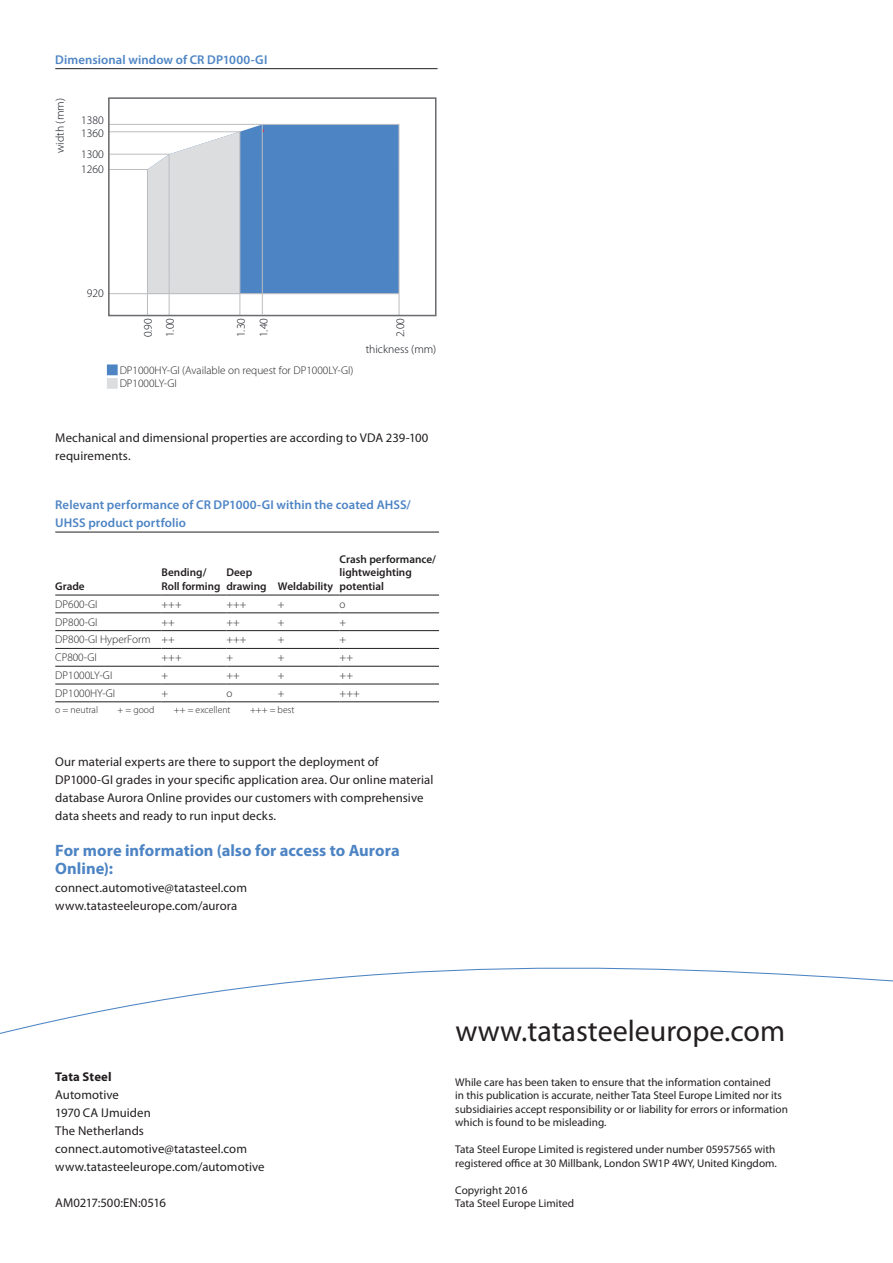
<style>
.page{position:relative;width:893px;height:1263px;background:#fff}
.page>*{position:absolute;margin:0;border:0;box-sizing:border-box;transform-origin:0 0}
.t1{font:30px "Myriad Pro";color:#231f20}
.Body_copy{font:700 16.5px/18px "Myriad Pro";color:#4d84c4}
.Body_copy-2{font:12.75px/18px "Myriad Pro";letter-spacing:.005em;color:#231f20}
.Tata_Table_Header_Te{font:600 12.75px/18px "Myriad Pro";letter-spacing:.01em;color:#4d84c4}
.Body_copy-3{font:700 12.75px "Myriad Pro";letter-spacing:.01em;color:#231f20}
.t2{font:300 11.55px/21.9px "Myriad Pro";color:#0a0d14}
.t3{font:11.25px/13.5px "Myriad Pro";color:#231f20}
.Tata_Table_Body{font:300 11.25px "Myriad Pro";color:#231f20}
.Tata_Table_Subhead{font:600 11.25px/13.5px "Myriad Pro";color:#231f20}
.Tata_Table_Body-2{font:300 9.75px "Myriad Pro";color:#231f20}
.s1{color:#4d84c4}
.s2{color:#dcdddf}
</style>
<div class="page">
<svg style="left:0;top:967px;width:893px;height:67px"></svg>
<hr style="left:55px;top:68px;width:383px;height:1px;background:#231f20">
<svg style="left:111px;top:124px;width:288px;height:189px"></svg>
<hr style="left:109px;top:293px;width:290px;height:1px;background:#bcbdc0">
<hr style="left:262px;top:124px;width:1px;height:190px;background:#bcbdc0">
<div style="left:108px;top:97px;width:329px;height:219px;border:2px solid #6c6d70"></div>
<div style="left:107px;top:364px;width:11px;height:11px;border:3px solid #4d84c4"></div>
<div style="left:107px;top:378px;width:11px;height:11px;border:3px solid #dcdddf"></div>
<hr style="left:55px;top:595px;width:107px;height:1px;background:#231f20">
<hr style="left:162px;top:595px;width:64px;height:1px;background:#231f20">
<hr style="left:226px;top:595px;width:52px;height:1px;background:#231f20">
<hr style="left:278px;top:595px;width:62px;height:1px;background:#231f20">
<hr style="left:340px;top:595px;width:99px;height:1px;background:#231f20">
<hr style="left:55px;top:613px;width:107px;height:1px;background:#231f20">
<hr style="left:162px;top:613px;width:64px;height:1px;background:#231f20">
<hr style="left:226px;top:613px;width:52px;height:1px;background:#231f20">
<hr style="left:278px;top:613px;width:62px;height:1px;background:#231f20">
<hr style="left:340px;top:613px;width:99px;height:1px;background:#231f20">
<hr style="left:55px;top:630px;width:107px;height:1px;background:#231f20">
<hr style="left:162px;top:630px;width:64px;height:1px;background:#231f20">
<hr style="left:226px;top:630px;width:52px;height:1px;background:#231f20">
<hr style="left:278px;top:630px;width:62px;height:1px;background:#231f20">
<hr style="left:340px;top:630px;width:99px;height:1px;background:#231f20">
<hr style="left:55px;top:648px;width:107px;height:1px;background:#231f20">
<hr style="left:162px;top:648px;width:64px;height:1px;background:#231f20">
<hr style="left:226px;top:648px;width:52px;height:1px;background:#231f20">
<hr style="left:278px;top:648px;width:62px;height:1px;background:#231f20">
<hr style="left:340px;top:648px;width:99px;height:1px;background:#231f20">
<hr style="left:55px;top:666px;width:107px;height:1px;background:#231f20">
<hr style="left:162px;top:666px;width:64px;height:1px;background:#231f20">
<hr style="left:226px;top:666px;width:52px;height:1px;background:#231f20">
<hr style="left:278px;top:666px;width:62px;height:1px;background:#231f20">
<hr style="left:340px;top:666px;width:99px;height:1px;background:#231f20">
<hr style="left:55px;top:684px;width:107px;height:1px;background:#231f20">
<hr style="left:162px;top:684px;width:64px;height:1px;background:#231f20">
<hr style="left:226px;top:684px;width:52px;height:1px;background:#231f20">
<hr style="left:278px;top:684px;width:62px;height:1px;background:#231f20">
<hr style="left:340px;top:684px;width:99px;height:1px;background:#231f20">
<hr style="left:55px;top:701px;width:107px;height:1px;background:#231f20">
<hr style="left:162px;top:701px;width:64px;height:1px;background:#231f20">
<hr style="left:226px;top:701px;width:52px;height:1px;background:#231f20">
<hr style="left:278px;top:701px;width:62px;height:1px;background:#231f20">
<hr style="left:340px;top:701px;width:99px;height:1px;background:#231f20">
<hr style="left:55px;top:532px;width:384px;height:1px;background:#231f20">
<p class="Tata_Table_Header_Te" style="left:55px;top:51px;width:214px">Dimensional window of CR DP1000-GI</p>
<p class="t2" style="left:49px;top:153px;width:56px;rotate:-90deg">width (mm)</p>
<p class="t2" style="left:81px;top:109px;width:24px">1380</p>
<p class="t2" style="left:81px;top:122px;width:24px">1360</p>
<p class="t2" style="left:81px;top:143px;width:24px">1300</p>
<p class="t2" style="left:81px;top:158px;width:24px">1260</p>
<p class="t2" style="left:87px;top:283px;width:18px">920</p>
<p class="t2" style="left:137px;top:337px;width:21px;rotate:-90deg">0.90<br>1.00</p>
<p class="t2" style="left:230px;top:337px;width:20px;line-height:22.5px;rotate:-90deg">1.30<br>1.40</p>
<p class="t2" style="left:390px;top:337px;width:20px;rotate:-90deg">2.00</p>
<p class="t2" style="left:366px;top:338px;width:72px">thickness (mm)</p>
<p class="Tata_Table_Body" style="left:108px;top:364px;width:247px"><span class="s1">■</span> DP1000HY-GI (Available on request for DP1000LY-GI)</p>
<p class="Tata_Table_Body" style="left:108px;top:377px;width:70px"><span class="s2">■</span> DP1000LY-GI</p>
<p class="Body_copy-2" style="left:55px;top:429px;width:375px">Mechanical and dimensional properties are according to VDA 239-100 requirements.</p>
<p class="Tata_Table_Header_Te" style="left:55px;top:496px;width:357px">Relevant performance of CR DP1000-GI within the coated AHSS/<br>UHSS product portfolio</p>
<p class="Tata_Table_Subhead" style="left:55px;top:580px;width:31px">Grade</p>
<p class="Tata_Table_Subhead" style="left:162px;top:566px;width:60px">Bending/<br>Roll forming</p>
<p class="Tata_Table_Subhead" style="left:226px;top:566px;width:42px">Deep drawing</p>
<p class="Tata_Table_Subhead" style="left:340px;top:553px;width:98px">Crash performance/ lightweighting potential</p>
<p class="Tata_Table_Subhead" style="left:278px;top:580px;width:57px">Weldability</p>
<p class="Tata_Table_Body" style="left:55px;top:598px;width:44px">DP600-GI</p>
<p class="Tata_Table_Body" style="left:162px;top:598px;width:22px">+++</p>
<p class="Tata_Table_Body" style="left:226px;top:598px;width:22px">+++</p>
<p class="Tata_Table_Body" style="left:278px;top:598px;width:8px">+</p>
<p class="Tata_Table_Body" style="left:340px;top:598px;width:7px">o</p>
<p class="Tata_Table_Body" style="left:55px;top:616px;width:44px">DP800-GI</p>
<p class="Tata_Table_Body" style="left:162px;top:616px;width:15px">++</p>
<p class="Tata_Table_Body" style="left:226px;top:616px;width:15px">++</p>
<p class="Tata_Table_Body" style="left:278px;top:616px;width:8px">+</p>
<p class="Tata_Table_Body" style="left:340px;top:616px;width:8px">+</p>
<p class="Tata_Table_Body" style="left:55px;top:633px;width:97px">DP800-GI HyperForm</p>
<p class="Tata_Table_Body" style="left:162px;top:633px;width:15px">++</p>
<p class="Tata_Table_Body" style="left:226px;top:633px;width:22px">+++</p>
<p class="Tata_Table_Body" style="left:278px;top:633px;width:8px">+</p>
<p class="Tata_Table_Body" style="left:340px;top:633px;width:8px">+</p>
<p class="Tata_Table_Body" style="left:55px;top:651px;width:43px">CP800-GI</p>
<p class="Tata_Table_Body" style="left:162px;top:651px;width:22px">+++</p>
<p class="Tata_Table_Body" style="left:226px;top:651px;width:8px">+</p>
<p class="Tata_Table_Body" style="left:278px;top:651px;width:8px">+</p>
<p class="Tata_Table_Body" style="left:340px;top:651px;width:15px">++</p>
<p class="Tata_Table_Body" style="left:55px;top:669px;width:59px">DP1000LY-GI</p>
<p class="Tata_Table_Body" style="left:162px;top:669px;width:8px">+</p>
<p class="Tata_Table_Body" style="left:226px;top:669px;width:15px">++</p>
<p class="Tata_Table_Body" style="left:278px;top:669px;width:8px">+</p>
<p class="Tata_Table_Body" style="left:340px;top:669px;width:15px">++</p>
<p class="Tata_Table_Body" style="left:55px;top:687px;width:62px">DP1000HY-GI</p>
<p class="Tata_Table_Body" style="left:162px;top:687px;width:8px">+</p>
<p class="Tata_Table_Body" style="left:226px;top:687px;width:7px">o</p>
<p class="Tata_Table_Body" style="left:278px;top:687px;width:8px">+</p>
<p class="Tata_Table_Body" style="left:340px;top:687px;width:22px">+++</p>
<p class="Tata_Table_Body-2" style="left:55px;top:705px;width:44px">o = neutral</p>
<p class="Tata_Table_Body-2" style="left:118px;top:705px;width:38px">+ = good</p>
<p class="Tata_Table_Body-2" style="left:174px;top:705px;width:58px">++ = excellent</p>
<p class="Tata_Table_Body-2" style="left:250px;top:705px;width:46px">+++ = best</p>
<p class="Body_copy-2" style="left:55px;top:753px;width:380px">Our material experts are there to support the deployment of DP1000-GI grades in your specific application area. Our online material database Aurora Online provides our customers with comprehensive data sheets and ready to run input decks.</p>
<p class="Body_copy" style="left:55px;top:842px;width:346px">For more information (also for access to Aurora<br>Online):</p>
<p class="Body_copy-2" style="left:55px;top:879px;width:193px">connect.automotive@tatasteel.com</p>
<p class="Body_copy-2" style="left:55px;top:897px;width:184px">www.tatasteeleurope.com/aurora</p>
<p class="Body_copy-3" style="left:55px;top:1070px;width:58px">Tata Steel</p>
<p class="Body_copy-2" style="left:55px;top:1086px;width:65px">Automotive</p>
<p class="Body_copy-2" style="left:55px;top:1104px;width:97px">1970 CA IJmuiden</p>
<p class="Body_copy-2" style="left:55px;top:1122px;width:90px">The Netherlands</p>
<p class="Body_copy-2" style="left:55px;top:1140px;width:193px">connect.automotive@tatasteel.com</p>
<p class="Body_copy-2" style="left:55px;top:1158px;width:211px">www.tatasteeleurope.com/automotive</p>
<p class="Body_copy-2" style="left:55px;top:1194px;width:112px">AM0217:500:EN:0516</p>
<p class="t1" style="left:455px;top:1014px;width:331px">www.tatasteeleurope.com</p>
<p class="t3" style="left:455px;top:1075px;width:334px">While care has been taken to ensure that the information contained<br>in this publication is accurate, neither Tata Steel Europe Limited nor its subsidiairies accept responsibility or or liability for errors or information which is found to be misleading.</p>
<p class="t3" style="left:455px;top:1143px;width:323px">Tata Steel Europe Limited is registered under number 05957565 with registered office at 30 Millbank, London SW1P 4WY, United Kingdom.</p>
<p class="t3" style="left:455px;top:1183px;width:74px">Copyright 2016</p>
<p class="t3" style="left:455px;top:1197px;width:120px">Tata Steel Europe Limited</p>
</div>
